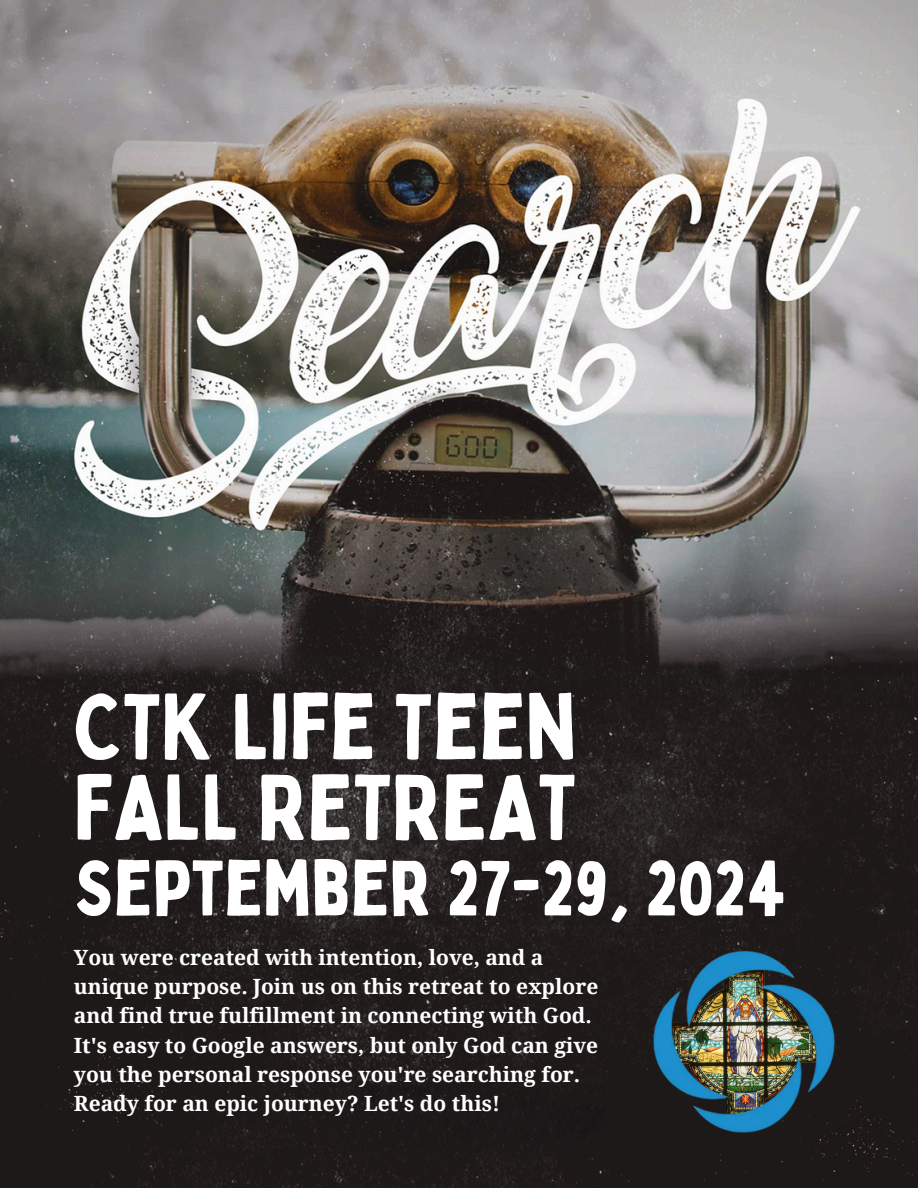
<style>
.page{position:relative;width:918px;height:1188px;background:#fff}
.page>*{position:absolute;margin:0;border:0;box-sizing:border-box;transform-origin:0 0}
.t1{font:91.35px "Bobby Jones";color:#fff}
.t2{font:76.8px "Bobby Jones";color:#fff}
.t3{font:700 21px/29.2px "Droid Serif";color:#fff}
</style>
<div class="page">
<img style="left:0;top:0;width:918px;height:1188px">
<img style="left:649px;top:947px;width:190px;height:191px">
<h3 class="t1" style="left:74px;top:669px;width:504px">CTK LIFE TEEN</h3>
<p class="t1" style="left:74px;top:750px;width:504px">FALL RETREAT</p>
<p class="t2" style="left:74px;top:840px;width:714px">SEPTEMBER 27-29, 2024</p>
<p class="t3" style="left:74px;top:943px;width:526px">You were created with intention, love, and a unique purpose. Join us on this retreat to explore and find true fulfillment in connecting with God.<br>It's easy to Google answers, but only God can give you the personal response you're searching for.<br>Ready for an epic journey? Let's do this!</p>
</div>
